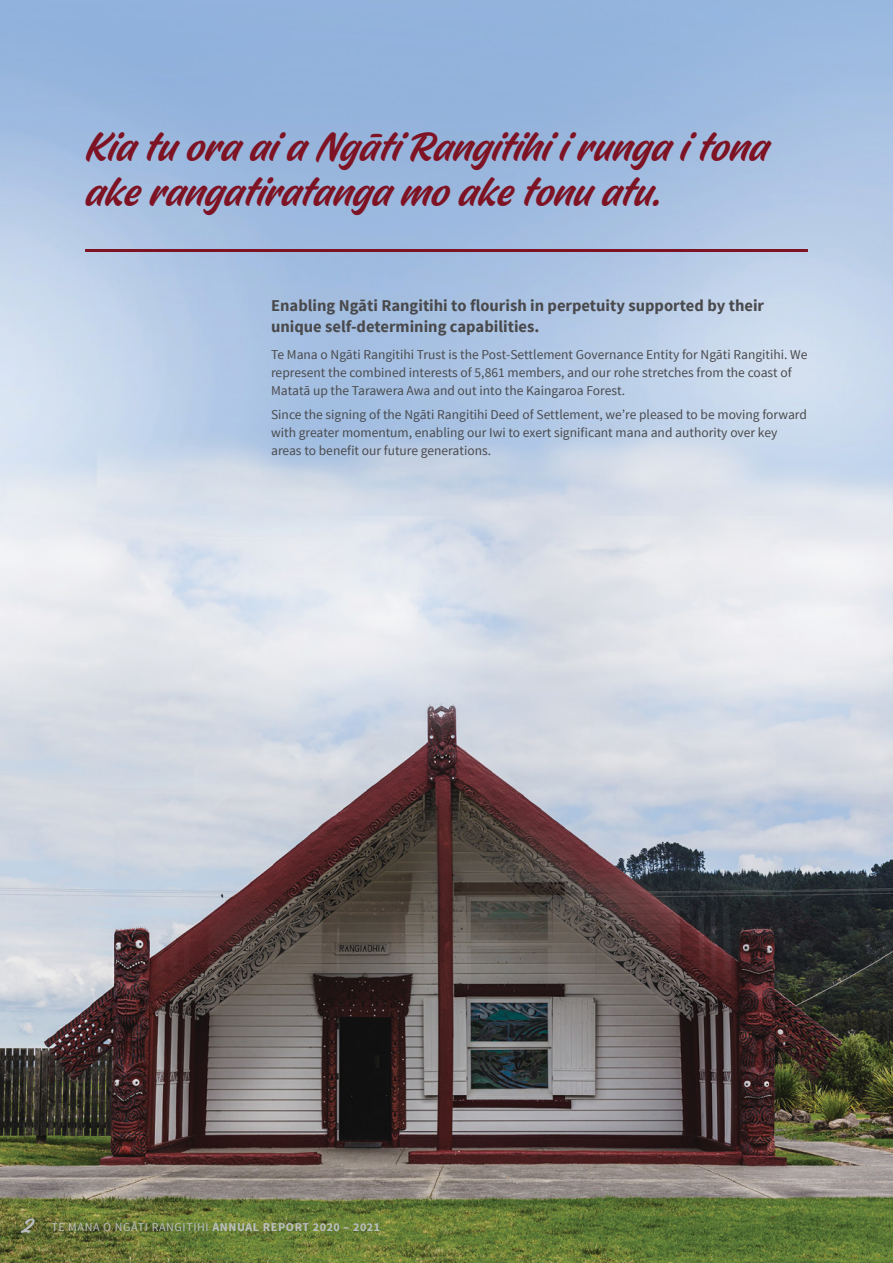
<style>
.page{position:relative;width:893px;height:1263px;background:#fff}
.page>*{position:absolute;margin:0;border:0;box-sizing:border-box;transform-origin:0 0}
.t1{font:45px/45px "Fineday Style Twonon connect";color:#7e1324}
.t2{font:700 16.5px/21px "Source Sans Pro";color:#4a4a4d}
.t3{font:13.5px/18px "Source Sans Pro";color:#4a4a4d}
.t4{font:12px "Source Sans Pro";letter-spacing:.05em;color:#bcbec0}
.s1{font-family:"Fineday Style Twonon connect";font-size:22.5px}
.s2{font-weight:700}
</style>
<div class="page">
<img style="left:0;top:0;width:893px;height:1263px">
<hr style="left:85px;top:249px;width:723px;height:3px;background:#7e1324">
<h1 class="t1" style="left:85px;top:130px;width:685px">Kia tu ora ai a Ngāti Rangitihi i runga i tona ake rangatiratanga mo ake tonu atu.</h1>
<p class="t2" style="left:271px;top:296px;width:495px">Enabling Ngāti Rangitihi to flourish in perpetuity supported by their unique self-determining capabilities.</p>
<p class="t3" style="left:271px;top:346px;width:538px">Te Mana o Ngāti Rangitihi Trust is the Post-Settlement Governance Entity for Ngāti Rangitihi. We represent the combined interests of 5,861 members, and our rohe stretches from the coast of<br>Matatā up the Tarawera Awa and out into the Kaingaroa Forest.</p>
<p class="t3" style="left:271px;top:406px;width:537px">Since the signing of the Ngāti Rangitihi Deed of Settlement, we’re pleased to be moving forward with greater momentum, enabling our Iwi to exert significant mana and authority over key areas to benefit our future generations.</p>
<p class="t4" style="left:21px;top:1219px;width:360px"><span class="s1">2</span> TE MANA O NGĀTI RANGITIHI <span class="s2">ANNUAL REPORT 2020 – 2021</span></p>
</div>
